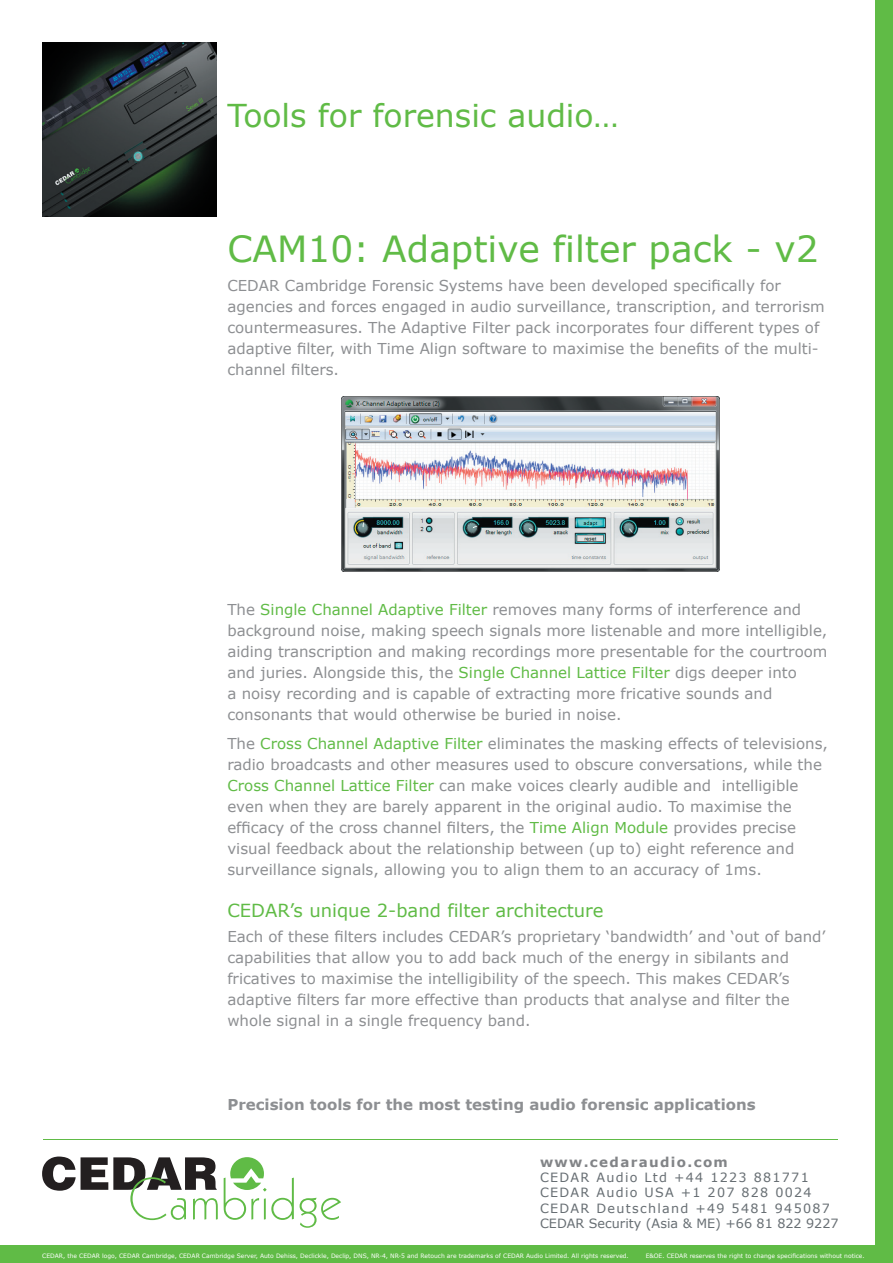
<style>
.page{position:relative;width:893px;height:1263px;background:#fff}
.page>*{position:absolute;margin:0;border:0;box-sizing:border-box;transform-origin:0 0}
.t1{font:36px "Verdana";color:#60bb46}
.t2{font:31.5px "Verdana";color:#60bb46}
.t3{font:18px "Verdana";color:#60bb46}
.t4{font:15px/21px "Verdana";color:#8d8f92}
.t5{font:700 15px "Verdana";color:#8d8f92}
.t6{font:700 13.5px "Verdana";letter-spacing:.1em;color:#828487}
.t7{font:12.75px/15.3px "Verdana";letter-spacing:.1em;color:#676e73}
.t8{font:6px "Verdana";color:#fff}
.s1{color:#60bb46}
</style>
<div class="page">
<div style="left:0;top:1246px;width:893px;height:17px;background:#60bb46"></div>
<div style="left:876px;top:0;width:17px;height:1263px;background:#60bb46"></div>
<svg style="left:42px;top:1156px;width:176px;height:64px"></svg>
<svg style="left:224px;top:1157px;width:70px;height:63px"></svg>
<svg style="left:300px;top:1198px;width:41px;height:30px"></svg>
<hr style="left:43px;top:1139px;width:795px;height:1px;background:#60bb46">
<img style="left:42px;top:42px;width:174px;height:174px">
<img style="left:341px;top:396px;width:379px;height:175px">
<h2 class="t2" style="left:227px;top:96px;width:393px">Tools for forensic audio…</h2>
<h1 class="t1" style="left:227px;top:226px;width:593px">CAM10: Adaptive filter pack - v2</h1>
<p class="t4" style="left:227px;top:275px;width:599px">CEDAR Cambridge Forensic Systems have been developed specifically for agencies and forces engaged in audio surveillance, transcription, and terrorism countermeasures. The Adaptive Filter pack incorporates four different types of adaptive filter, with Time Align software to maximise the benefits of the multi&shy;channel filters.</p>
<p class="t4" style="left:227px;top:598px;width:602px">The <span class="s1">Single Channel Adaptive Filter</span> removes many forms of interference and background noise, making speech signals more listenable and more intelligible, aiding transcription and making recordings more presentable for the courtroom and juries. Alongside this, the <span class="s1">Single Channel Lattice Filter</span> digs deeper into<br>a noisy recording and is capable of extracting more fricative sounds and consonants that would otherwise be buried in noise.</p>
<p class="t4" style="left:227px;top:733px;width:602px">The <span class="s1">Cross Channel Adaptive Filter</span> eliminates the masking effects of televisions, radio broadcasts and other measures used to obscure conversations, while the <span class="s1">Cross Channel Lattice Filter</span> can make voices clearly audible and intelligible even when they are barely apparent in the original audio. To maximise the efficacy of the cross channel filters, the <span class="s1">Time Align Module</span> provides precise visual feedback about the relationship between (up to) eight reference and surveillance signals, allowing you to align them to an accuracy of 1ms.</p>
<p class="t3" style="left:227px;top:899px;width:378px">CEDAR’s unique 2-band filter architecture</p>
<p class="t4" style="left:227px;top:925px;width:600px">Each of these filters includes CEDAR’s proprietary ‘bandwidth’ and ‘out of band’ capabilities that allow you to add back much of the energy in sibilants and fricatives to maximise the intelligibility of the speech. This makes CEDAR’s adaptive filters far more effective than products that analyse and filter the whole signal in a single frequency band.</p>
<p class="t5" style="left:227px;top:1095px;width:530px">Precision tools for the most testing audio forensic applications</p>
<p class="t6" style="left:540px;top:1153px;width:189px">www.cedaraudio.com</p>
<p class="t7" style="left:540px;top:1169px;width:300px">CEDAR Audio Ltd +44 1223 881771<br>CEDAR Audio USA +1 207 828 0024<br>CEDAR Deutschland +49 5481 945087<br>CEDAR Security (Asia &amp; ME) +66 81 822 9227</p>
<p class="t8" style="left:42px;top:1252px;width:588px">CEDAR, the CEDAR logo, CEDAR Cambridge, CEDAR Cambridge Server, Auto Dehiss, Declickle, Declip, DNS, NR-4, NR-5 and Retouch are trademarks of CEDAR Audio Limited. All rights reserved.</p>
<p class="t8" style="left:646px;top:1252px;width:220px">E&amp;OE. CEDAR reserves the right to change specifications without notice.</p>
</div>
